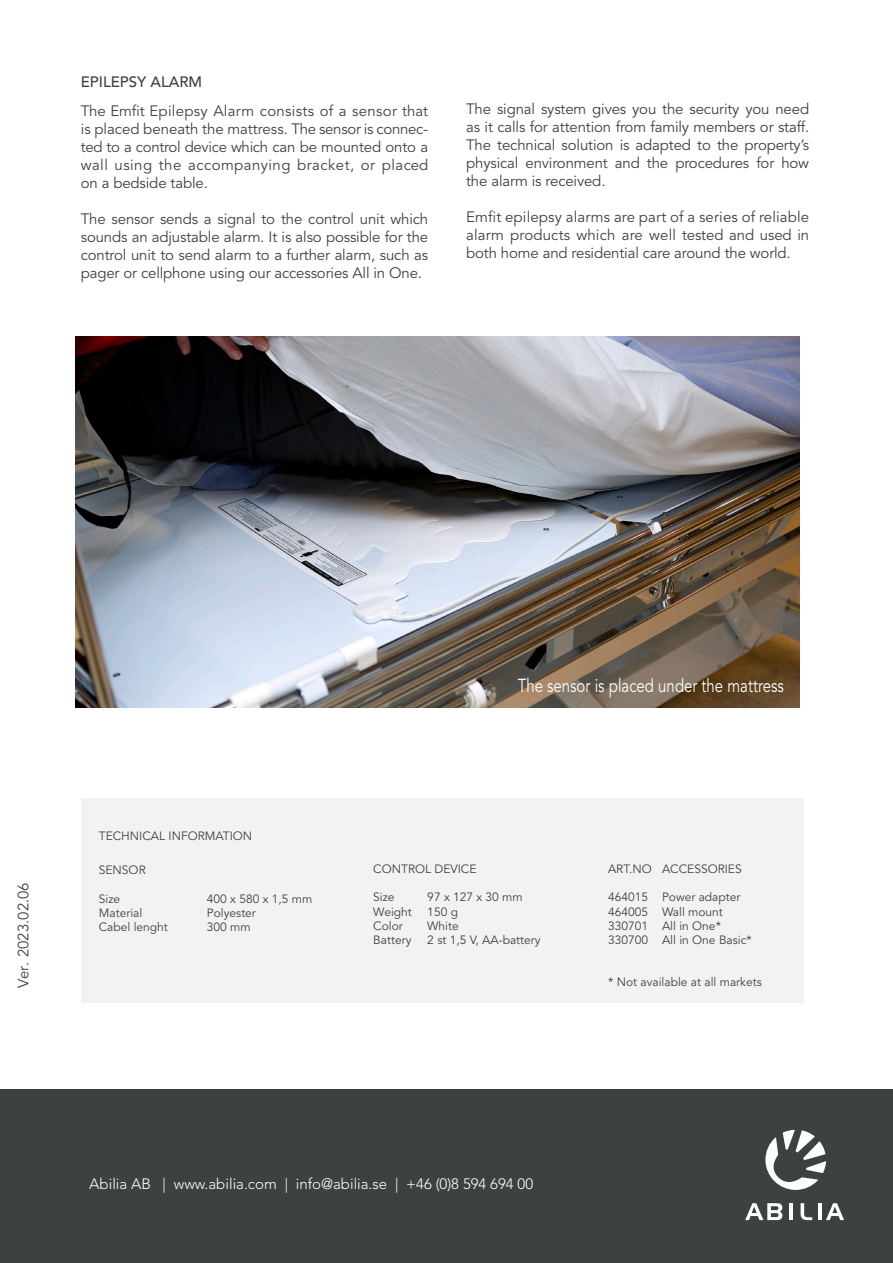
<style>
.page{position:relative;width:893px;height:1263px;background:#fff}
.page>*{position:absolute;margin:0;border:0;box-sizing:border-box;transform-origin:0 0}
.Rubrik{font:18.75px "Avenir LT Std";color:#fff;scale:.8 1}
.A4_brödtext{font:15px/18px "Avenir LT Std";letter-spacing:-.01em;color:#3c4241;text-align:justify}
.t1{font:300 15px "Avenir LT Std";color:#fff}
.t2{font:15px "Avenir LT Std";color:#414141}
.A4_Rubrik_2{font:500 15px "Avenir LT Std";color:#3c4241}
.Rubrik-2{font:12px "Avenir LT Std";color:#3c4241}
</style>
<div class="page">
<div style="left:81px;top:799px;width:723px;height:204px;background:#f4f2f0"></div>
<div style="left:0;top:1089px;width:893px;height:174px;background:#3c4241"></div>
<svg style="left:745px;top:1203px;width:37px;height:17px"></svg>
<hr style="left:789px;top:1203px;width:4px;height:17px;background:#fff">
<svg style="left:800px;top:1203px;width:12px;height:17px"></svg>
<hr style="left:818px;top:1203px;width:3px;height:17px;background:#fff">
<svg style="left:826px;top:1203px;width:18px;height:17px"></svg>
<svg style="left:765px;top:1130px;width:61px;height:60px"></svg>
<img style="left:76px;top:337px;width:724px;height:370px">
<p class="A4_Rubrik_2" style="left:81px;top:73px;width:123px">EPILEPSY ALARM</p>
<p class="A4_brödtext" style="left:81px;top:102px;width:349px">The Emfit Epilepsy Alarm consists of a sensor that is placed beneath the mattress. The sensor is connec&shy;ted to a control device which can be mounted onto a wall using the accompanying bracket, or placed on a bedside table.</p>
<p class="A4_brödtext" style="left:81px;top:210px;width:349px">The sensor sends a signal to the control unit which sounds an adjustable alarm. It is also possible for the control unit to send alarm to a further alarm, such as pager or cellphone using our accessories All in One.</p>
<p class="A4_brödtext" style="left:466px;top:101px;width:345px">The signal system gives you the security you need as it calls for attention from family members or staff.<br>The technical solution is adapted to the property’s physical environment and the procedures for how the alarm is received.</p>
<p class="A4_brödtext" style="left:466px;top:209px;width:345px">Emfit epilepsy alarms are part of a series of reliable alarm products which are well tested and used in both home and residential care around the world.</p>
<p class="t2" style="left:15px;top:988px;width:107px;rotate:-90deg">Ver. 2023.02.06</p>
<p class="Rubrik-2" style="left:99px;top:829px;width:155px">TECHNICAL INFORMATION</p>
<p class="Rubrik-2" style="left:99px;top:863px;width:48px">SENSOR</p>
<p class="Rubrik-2" style="left:99px;top:891px;width:23px">Size</p>
<p class="Rubrik-2" style="left:207px;top:891px;width:107px">400 x 580 x 1,5 mm</p>
<p class="Rubrik-2" style="left:99px;top:905px;width:45px">Material</p>
<p class="Rubrik-2" style="left:207px;top:905px;width:51px">Polyester</p>
<p class="Rubrik-2" style="left:99px;top:920px;width:71px">Cabel lenght</p>
<p class="Rubrik-2" style="left:207px;top:920px;width:45px">300 mm</p>
<p class="Rubrik" style="left:518px;top:674px;width:334px">The sensor is placed under the mattress</p>
<p class="Rubrik-2" style="left:373px;top:862px;width:105px">CONTROL DEVICE</p>
<p class="Rubrik-2" style="left:373px;top:890px;width:23px">Size</p>
<p class="Rubrik-2" style="left:427px;top:890px;width:97px">97 x 127 x 30 mm</p>
<p class="Rubrik-2" style="left:373px;top:904px;width:40px">Weight</p>
<p class="Rubrik-2" style="left:427px;top:904px;width:32px">150 g</p>
<p class="Rubrik-2" style="left:373px;top:919px;width:31px">Color</p>
<p class="Rubrik-2" style="left:427px;top:919px;width:33px">White</p>
<p class="Rubrik-2" style="left:373px;top:933px;width:40px">Battery</p>
<p class="Rubrik-2" style="left:427px;top:933px;width:115px">2 st 1,5 V, AA-battery</p>
<p class="Rubrik-2" style="left:608px;top:862px;width:135px">ART.NO ACCESSORIES</p>
<p class="Rubrik-2" style="left:608px;top:890px;width:134px">464015 Power adapter</p>
<p class="Rubrik-2" style="left:608px;top:904px;width:116px">464005 Wall mount</p>
<p class="Rubrik-2" style="left:608px;top:919px;width:114px">330701 All in One*</p>
<p class="Rubrik-2" style="left:608px;top:933px;width:145px">330700 All in One Basic*</p>
<p class="Rubrik-2" style="left:608px;top:975px;width:155px">* Not available at all markets</p>
<p class="t1" style="left:89px;top:1175px;width:445px">Abilia AB | www.abilia.com | info@abilia.se | +46 (0)8 594 694 00</p>
</div>
